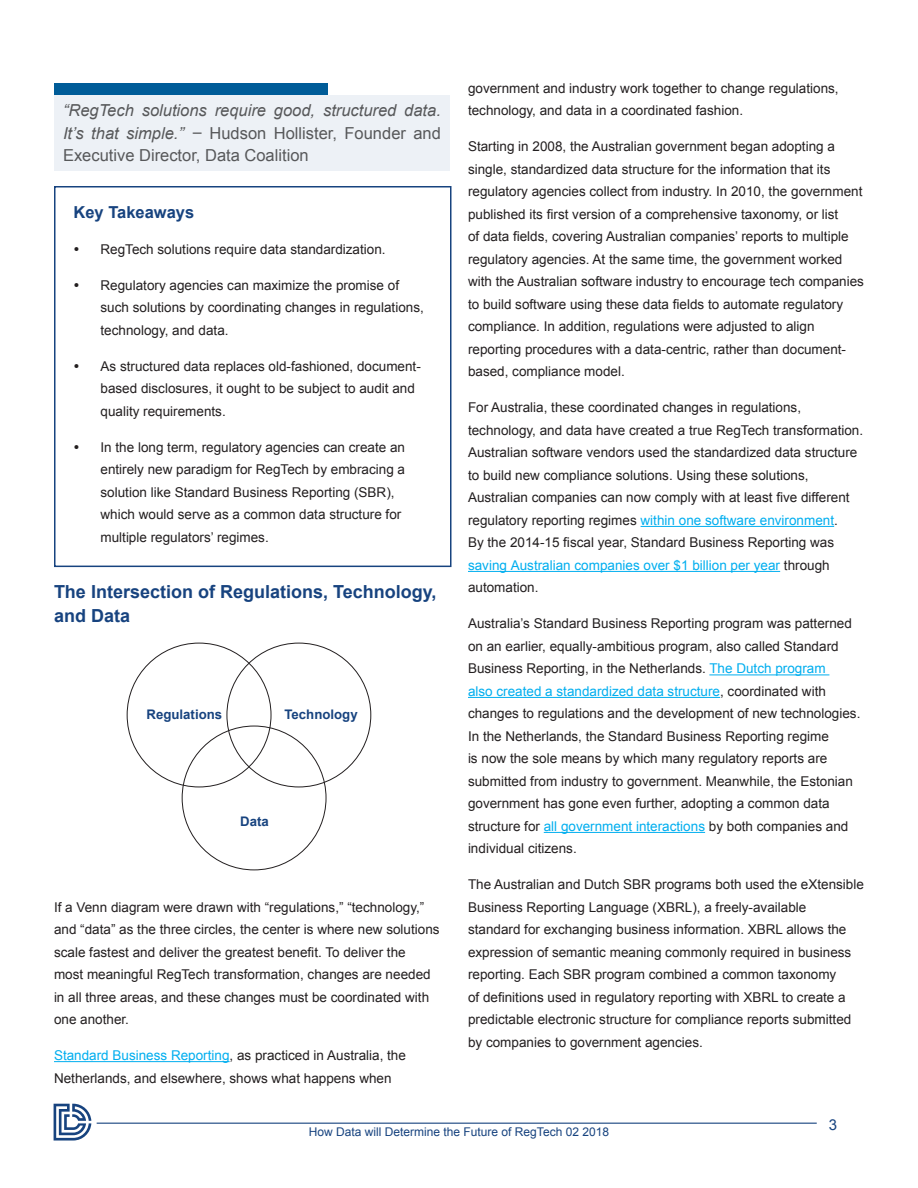
<style>
.page{position:relative;width:918px;height:1188px;background:#fff}
.page>*{position:absolute;margin:0;border:0;box-sizing:border-box;transform-origin:0 0}
.Heading{font:700 18px/24px "Arial";color:#17437f}
.Heading-2{font:italic 16.5px/22.5px "Arial";color:#57585a;text-align:justify}
.Heading-2-2{font:700 16.5px "Arial";color:#17437f}
.t1{font:15px "Arial";color:#17437f}
.Body{font:13.5px/22.5px "Arial";color:#231f20}
.t2{font:700 13.2px "Arial";color:#17437f}
.t3{font:12px "Arial";color:#17437f}
.s1{font-family:"Roboto";font-style:normal}
.s2{font-style:normal}
.s3{color:#00aeef}
</style>
<div class="page">
<hr style="left:54px;top:1061px;width:176px;height:1px;background:#00aeef">
<div style="left:54px;top:186px;width:398px;height:381px;border:2px solid #17437f"></div>
<hr style="left:641px;top:526px;width:193px;height:1px;background:#00aeef">
<hr style="left:468px;top:571px;width:312px;height:1px;background:#00aeef">
<hr style="left:709px;top:674px;width:120px;height:1px;background:#00aeef">
<hr style="left:468px;top:697px;width:252px;height:1px;background:#00aeef">
<hr style="left:544px;top:832px;width:161px;height:1px;background:#00aeef">
<div style="left:54px;top:95px;width:396px;height:75px;background:#edf1f6"></div>
<div style="left:54px;top:83px;width:273px;height:12px;background:#005c98"></div>
<svg style="left:54px;top:1104px;width:37px;height:37px"></svg>
<hr style="left:97px;top:1123px;width:720px;height:1px;background:#17437f">
<p class="Heading-2" style="left:63px;top:99px;width:379px">“RegTech solutions require good, structured data.<br>It’s that simple.” <span class="s1">–</span> <span class="s2">Hudson Hollister, Founder and Executive Director, Data Coalition</span></p>
<p class="Heading-2-2" style="left:74px;top:201px;width:122px">Key Takeaways</p>
<p class="Body" style="left:74px;top:238px;width:314px">• RegTech solutions require data standardization.</p>
<p class="Body" style="left:100px;top:274px;width:325px;text-indent:-27px">• Regulatory agencies can maximize the promise of such solutions by coordinating changes in regulations, technology, and data.</p>
<p class="Body" style="left:100px;top:355px;width:322px;text-indent:-27px">• As structured data replaces old-fashioned, document&shy;based disclosures, it ought to be subject to audit and quality requirements.</p>
<p class="Body" style="left:100px;top:436px;width:306px;text-indent:-27px">• In the long term, regulatory agencies can create an entirely new paradigm for RegTech by embracing a solution like Standard Business Reporting (SBR), which would serve as a common data structure for multiple regulators’ regimes.</p>
<p class="Heading" style="left:54px;top:580px;width:384px">The Intersection of Regulations, Technology, and Data</p>
<p class="t2" style="left:147px;top:705px;width:77px">Regulations</p>
<p class="t2" style="left:285px;top:705px;width:75px">Technology</p>
<p class="t2" style="left:240px;top:813px;width:30px">Data</p>
<p class="Body" style="left:54px;top:896px;width:387px">If a Venn diagram were drawn with “regulations,” “technology,” and “data” as the three circles, the center is where new solutions scale fastest and deliver the greatest benefit. To deliver the<br>most meaningful RegTech transformation, changes are needed in all three areas, and these changes must be coordinated with one another.</p>
<p class="Body" style="left:54px;top:1044px;width:353px"><span class="s3">Standard Business Reporting</span>, as practiced in Australia, the<br>Netherlands, and elsewhere, shows what happens when</p>
<p class="Body" style="left:468px;top:77px;width:372px">government and industry work together to change regulations, technology, and data in a coordinated fashion.</p>
<p class="Body" style="left:468px;top:136px;width:397px">Starting in 2008, the Australian government began adopting a single, standardized data structure for the information that its regulatory agencies collect from industry. In 2010, the government published its first version of a comprehensive taxonomy, or list<br>of data fields, covering Australian companies’ reports to multiple regulatory agencies. At the same time, the government worked with the Australian software industry to encourage tech companies to build software using these data fields to automate regulatory compliance. In addition, regulations were adjusted to align reporting procedures with a data-centric, rather than document&shy;based, compliance model.</p>
<p class="Body" style="left:468px;top:397px;width:397px">For Australia, these coordinated changes in regulations, technology, and data have created a true RegTech transformation.<br>Australian software vendors used the standardized data structure to build new compliance solutions. Using these solutions, Australian companies can now comply with at least five different regulatory reporting regimes <span class="s3">within one software environment</span>.<br>By the 2014-15 fiscal year, Standard Business Reporting was <span class="s3">saving Australian companies over $1 billion per year</span> through automation.</p>
<p class="Body" style="left:468px;top:613px;width:394px">Australia’s Standard Business Reporting program was patterned on an earlier, equally-ambitious program, also called Standard Business Reporting, in the Netherlands. <span class="s3">The Dutch program<br>also created a standardized data structure</span>, coordinated with changes to regulations and the development of new technologies.<br>In the Netherlands, the Standard Business Reporting regime<br>is now the sole means by which many regulatory reports are submitted from industry to government. Meanwhile, the Estonian government has gone even further, adopting a common data structure for <span class="s3">all government interactions</span> by both companies and individual citizens.</p>
<p class="Body" style="left:468px;top:874px;width:397px">The Australian and Dutch SBR programs both used the eXtensible Business Reporting Language (XBRL), a freely-available<br>standard for exchanging business information. XBRL allows the expression of semantic meaning commonly required in business reporting. Each SBR program combined a common taxonomy<br>of definitions used in regulatory reporting with XBRL to create a predictable electronic structure for compliance reports submitted by companies to government agencies.</p>
<p class="t3" style="left:309px;top:1124px;width:302px">How Data will Determine the Future of RegTech 02 2018</p>
<p class="t1" style="left:829px;top:1114px;width:10px">3</p>
</div>
